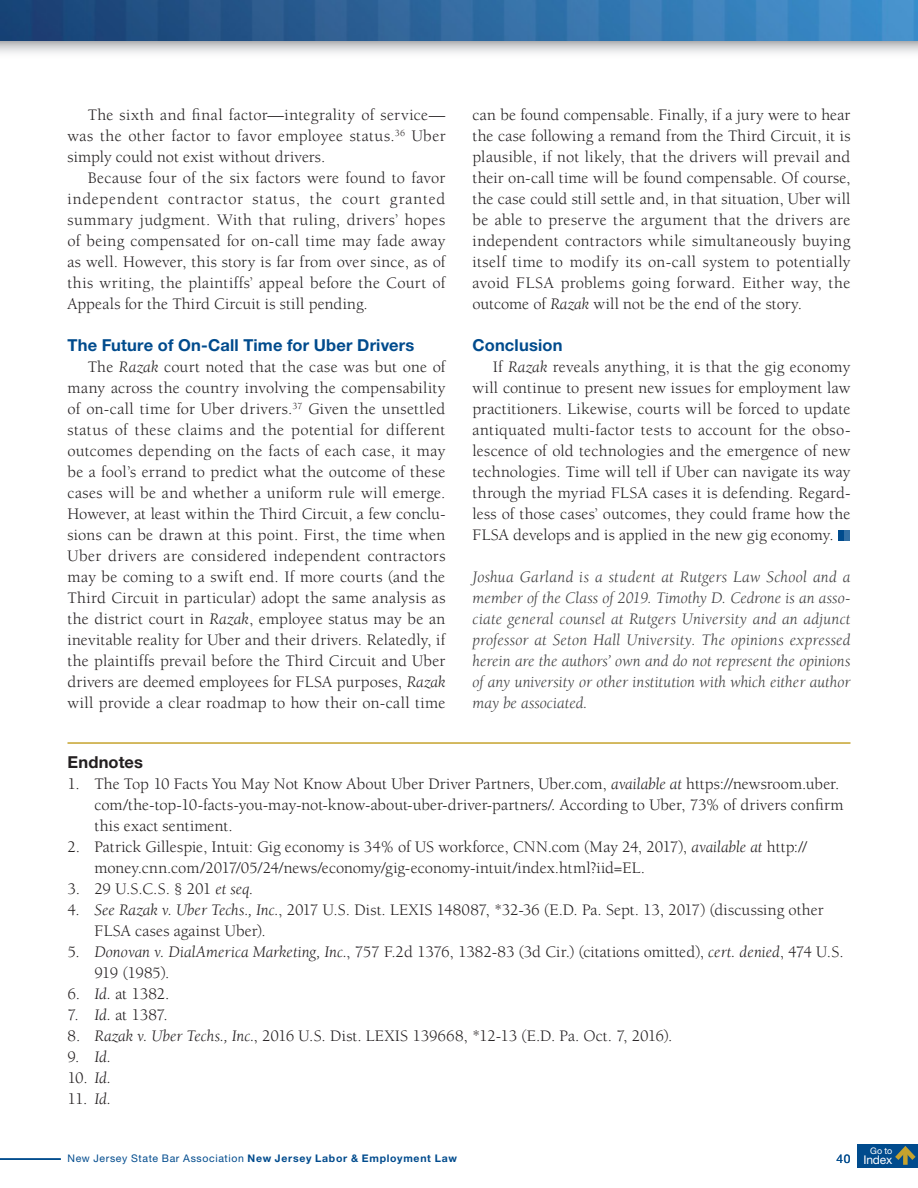
<style>
.page{position:relative;width:918px;height:1188px;background:#fff}
.page>*{position:absolute;margin:0;border:0;box-sizing:border-box;transform-origin:0 0}
.t1{font:16.5px/21px "Berkeley";color:#231f20;text-align:justify}
.t2{font:italic 16.5px/21px "Berkeley";color:#3e3e3f;text-align:justify}
.t3{font:700 16.5px "Helvetica Neue LT Std";letter-spacing:.01em;color:#004b8d}
.t4{font:700 16.5px "Helvetica Neue LT Std";letter-spacing:.005em;color:#231f20}
.t5{font:italic 16.5px "Berkeley";color:#231f20}
.t6{font:12px "Helvetica Neue LT Std";letter-spacing:-.01em;color:#fff}
.t7{font:12px "Helvetica Neue LT Std";color:#004b8d}
.t8{font:10.5px "Helvetica Neue LT Std";letter-spacing:.06em;color:#004b8d}
.t9{font:9px "Helvetica Neue LT Std";color:#fff}
.s1{font-style:italic}
.s2{font-style:normal}
.s3{font-weight:700}
</style>
<div class="page">
<div style="left:838px;top:530px;width:6px;height:10px;background:#004b8d"></div>
<div style="left:844px;top:530px;width:6px;height:10px;background:#336fa4"></div>
<hr style="left:68px;top:742px;width:782px;height:2px;background:#c6a32e">
<svg style="left:0;top:40px;width:918px;height:13px"></svg>
<img style="left:0;top:0;width:918px;height:40px">
<hr style="left:0;top:1158px;width:61px;height:2px;background:#004b8d">
<div style="left:857px;top:1144px;width:61px;height:24px;background:#004b8d"></div>
<svg style="left:895px;top:1146px;width:21px;height:19px"></svg>
<p class="t1" style="left:67px;top:105px;width:379px;text-indent:20px">The sixth and final factor—integrality of service— was the other factor to favor employee status.<sup>36</sup> Uber simply could not exist without drivers.</p>
<p class="t1" style="left:67px;top:168px;width:380px;text-indent:20px">Because four of the six factors were found to favor independent contractor status, the court granted summary judgment. With that ruling, drivers’ hopes of being compensated for on-call time may fade away as well. However, this story is far from over since, as of this writing, the plaintiffs’ appeal before the Court of Appeals for the Third Circuit is still pending.</p>
<p class="t3" style="left:67px;top:335px;width:348px">The Future of On-Call Time for Uber Drivers</p>
<p class="t1" style="left:67px;top:357px;width:380px;text-indent:20px">The <span class="s1">Razak</span> court noted that the case was but one of many across the country involving the compensability of on-call time for Uber drivers.<sup>37</sup> Given the unsettled status of these claims and the potential for different outcomes depending on the facts of each case, it may be a fool’s errand to predict what the outcome of these cases will be and whether a uniform rule will emerge.<br>However, at least within the Third Circuit, a few conclu&shy;sions can be drawn at this point. First, the time when Uber drivers are considered independent contractors may be coming to a swift end. If more courts (and the Third Circuit in particular) adopt the same analysis as the district court in <span class="s1">Razak</span>, employee status may be an inevitable reality for Uber and their drivers. Relatedly, if the plaintiffs prevail before the Third Circuit and Uber drivers are deemed employees for FLSA purposes, <span class="s1">Razak </span>will provide a clear roadmap to how their on-call time</p>
<p class="t1" style="left:472px;top:105px;width:380px">can be found compensable. Finally, if a jury were to hear the case following a remand from the Third Circuit, it is plausible, if not likely, that the drivers will prevail and their on-call time will be found compensable. Of course, the case could still settle and, in that situation, Uber will be able to preserve the argument that the drivers are independent contractors while simultaneously buying itself time to modify its on-call system to potentially avoid FLSA problems going forward. Either way, the outcome of <span class="s1">Razak</span> will not be the end of the story.</p>
<p class="t3" style="left:472px;top:335px;width:91px">Conclusion</p>
<p class="t1" style="left:472px;top:357px;width:380px;text-indent:20px">If <span class="s1">Razak</span> reveals anything, it is that the gig economy will continue to present new issues for employment law practitioners. Likewise, courts will be forced to update antiquated multi-factor tests to account for the obso&shy;lescence of old technologies and the emergence of new technologies. Time will tell if Uber can navigate its way through the myriad FLSA cases it is defending. Regard&shy;less of those cases’ outcomes, they could frame how the FLSA develops and is applied in the new gig economy.</p>
<p class="t2" style="left:472px;top:567px;width:380px">Joshua Garland is a student at Rutgers Law School and a member of the Class of 2019. Timothy D. Cedrone is an asso&shy;ciate general counsel at Rutgers University and an adjunct professor at Seton Hall University. The opinions expressed herein are the authors’ own and do not represent the opinions of any university or other institution with which either author may be associated.</p>
<p class="t4" style="left:68px;top:752px;width:77px">Endnotes</p>
<p class="t1" style="left:94px;top:773px;width:751px;text-align:left;text-indent:-27px">1. The Top 10 Facts You May Not Know About Uber Driver Partners, Uber.com, <span class="s1">available at</span> https://newsroom.uber. com/the-top-10-facts-you-may-not-know-about-uber-driver-partners/. According to Uber, 73% of drivers confirm this exact sentiment.</p>
<p class="t1" style="left:95px;top:836px;width:714px;text-indent:-27px">2. Patrick Gillespie, Intuit: Gig economy is 34% of US workforce, CNN.com (May 24, 2017), <span class="s1">available at</span> http:// money.cnn.com/2017/05/24/news/economy/gig-economy-intuit/index.html?iid=EL.</p>
<p class="t1" style="left:68px;top:878px;width:187px">3. 29 U.S.C.S. § 201 <span class="s1">et seq</span>.</p>
<p class="t1" style="left:94px;top:899px;width:731px;text-indent:-27px">4. <span class="s1">See Razak v. Uber Techs., Inc.</span>, 2017 U.S. Dist. LEXIS 148087, *32-36 (E.D. Pa. Sept. 13, 2017) (discussing other<br>FLSA cases against Uber).</p>
<p class="t1" style="left:94px;top:941px;width:751px;text-indent:-27px">5. <span class="s1">Donovan v. DialAmerica Marketing, Inc.</span>, 757 F.2d 1376, 1382-83 (3d Cir.) (citations omitted), <span class="s1">cert. denied</span>, 474 U.S.<br>919 (1985).</p>
<p class="t1" style="left:68px;top:983px;width:104px">6. <span class="s1">Id.</span> at 1382.</p>
<p class="t1" style="left:68px;top:1004px;width:102px">7. <span class="s1">Id.</span> at 1387.</p>
<p class="t1" style="left:68px;top:1025px;width:607px">8. <span class="s1">Razak v. Uber Techs., Inc.</span>, 2016 U.S. Dist. LEXIS 139668, *12-13 (E.D. Pa. Oct. 7, 2016).</p>
<p class="t5" style="left:68px;top:1048px;width:45px"><span class="s2">9.</span> Id.</p>
<p class="t1" style="left:68px;top:1067px;width:45px">10. <span class="s1">Id.</span></p>
<p class="t1" style="left:68px;top:1088px;width:45px">11. <span class="s1">Id.</span></p>
<p class="t8" style="left:68px;top:1152px;width:391px">New Jersey State Bar Association <span class="s3">New Jersey Labor &amp; Employment Law</span></p>
<p class="t7" style="left:837px;top:1151px;width:15px">40</p>
<p class="t9" style="left:870px;top:1145px;width:24px">Go to</p>
<p class="t6" style="left:863px;top:1153px;width:31px">Index</p>
</div>
